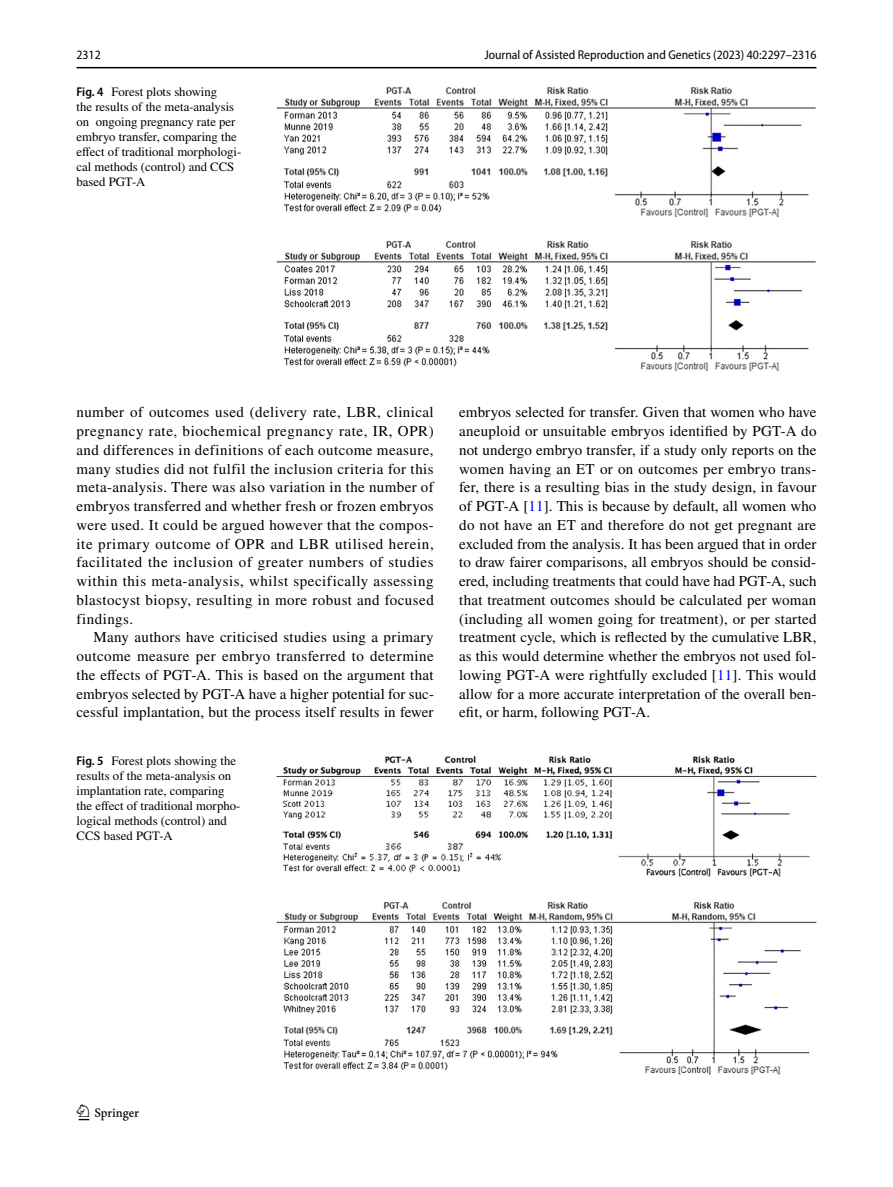
<style>
.page{position:relative;width:893px;height:1187px;background:#fff}
.page>*{position:absolute;margin:0;border:0;box-sizing:border-box;transform-origin:0 0}
.t1{font:22.5px "Springnew Regular 2";color:#000}
.t2{font:15px/18.8px "STIX";letter-spacing:.005em;color:#000;text-align:justify}
.t3{font:12.75px/15px "STIX";color:#000}
.t4{font:semi-condensed 12.75px "Myriad Pro";color:#000}
.s1{font-family:"Myriad Pro";font-weight:600;font-stretch:semi-condensed}
.s2{color:#00f}
</style>
<div class="page">
<hr style="left:77px;top:67px;width:739px;height:1px;background:#000">
<img style="left:276px;top:87px;width:540px;height:284px">
<img style="left:276px;top:755px;width:540px;height:318px">
<p class="t4" style="left:77px;top:48px;width:26px">2312</p>
<p class="t4" style="left:484px;top:48px;width:334px">Journal of Assisted Reproduction and Genetics (2023) 40:2297–2316</p>
<p class="t3" style="left:77px;top:85px;width:166px"><span class="s1">Fig. 4</span> Forest plots showing<br>the results of the meta-analysis on ongoing pregnancy rate per embryo transfer, comparing the effect of traditional morphologi&shy;cal methods (control) and CCS based PGT-A</p>
<p class="t2" style="left:77px;top:404px;width:359px">number of outcomes used (delivery rate, LBR, clinical pregnancy rate, biochemical pregnancy rate, IR, OPR) and differences in definitions of each outcome measure, many studies did not fulfil the inclusion criteria for this meta-analysis. There was also variation in the number of embryos transferred and whether fresh or frozen embryos were used. It could be argued however that the compos&shy;ite primary outcome of OPR and LBR utilised herein, facilitated the inclusion of greater numbers of studies within this meta-analysis, whilst specifically assessing blastocyst biopsy, resulting in more robust and focused findings.</p>
<p class="t2" style="left:77px;top:629px;width:359px;text-indent:17px">Many authors have criticised studies using a primary outcome measure per embryo transferred to determine the effects of PGT-A. This is based on the argument that embryos selected by PGT-A have a higher potential for suc&shy;cessful implantation, but the process itself results in fewer</p>
<p class="t3" style="left:77px;top:753px;width:165px"><span class="s1">Fig. 5</span> Forest plots showing the results of the meta-analysis on implantation rate, comparing the effect of traditional morpho&shy;logical methods (control) and<br>CCS based PGT-A</p>
<p class="t2" style="left:459px;top:404px;width:359px">embryos selected for transfer. Given that women who have aneuploid or unsuitable embryos identified by PGT-A do not undergo embryo transfer, if a study only reports on the women having an ET or on outcomes per embryo trans&shy;fer, there is a resulting bias in the study design, in favour of PGT-A [<span class="s2">11</span>]. This is because by default, all women who do not have an ET and therefore do not get pregnant are excluded from the analysis. It has been argued that in order to draw fairer comparisons, all embryos should be consid&shy;ered, including treatments that could have had PGT-A, such that treatment outcomes should be calculated per woman (including all women going for treatment), or per started treatment cycle, which is reflected by the cumulative LBR, as this would determine whether the embryos not used fol&shy;lowing PGT-A were rightfully excluded [<span class="s2">11</span>]. This would allow for a more accurate interpretation of the overall ben&shy;efit, or harm, following PGT-A.</p>
<h1 class="t1" style="left:79px;top:1104px;width:62px">1 3</h1>
</div>
